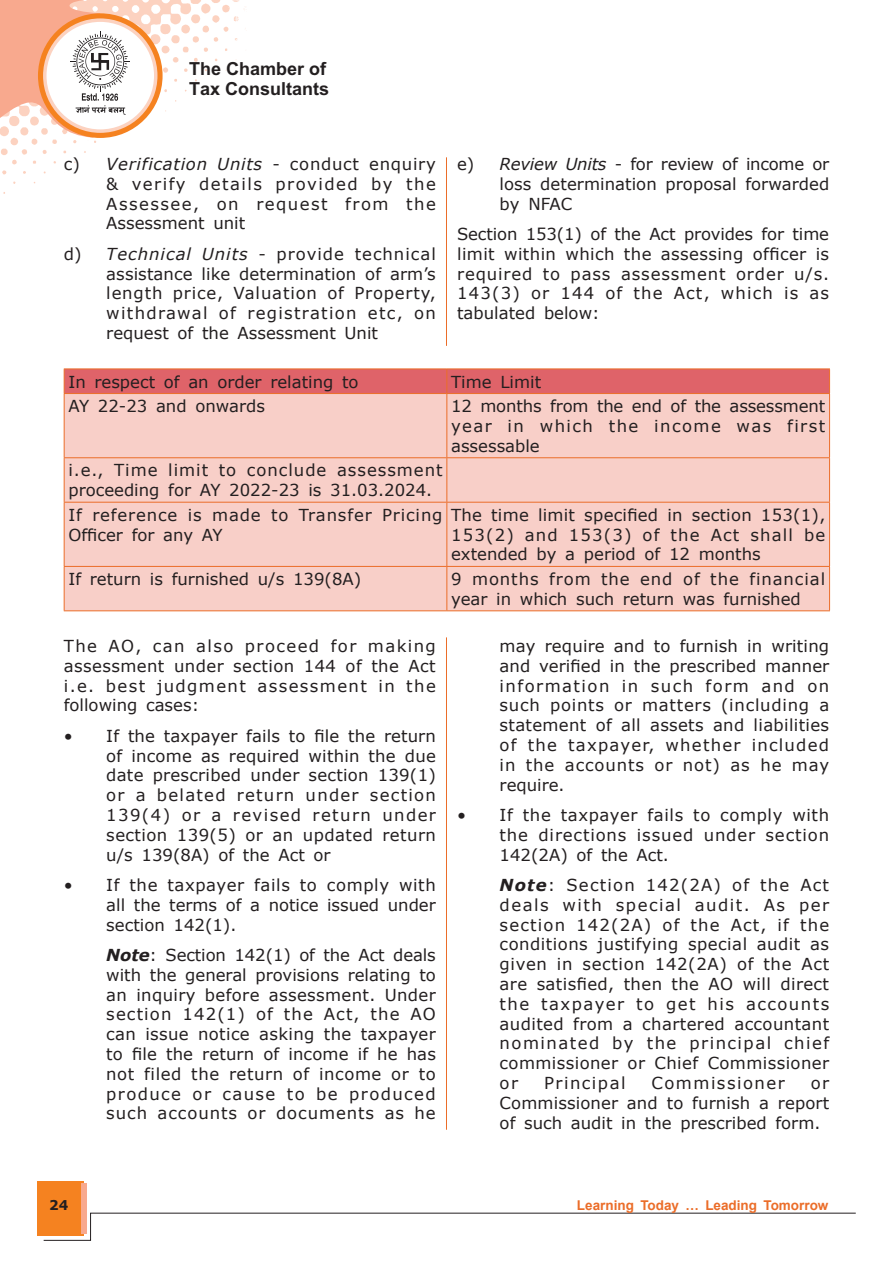
<style>
.page{position:relative;width:893px;height:1263px;background:#fff}
.page>*{position:absolute;margin:0;border:0;box-sizing:border-box;transform-origin:0 0}
.t1{font:700 18px/20.1px "Arial Greek";color:#231f20}
.body_text_1{font:16.5px/19.8px "Verdana";letter-spacing:.025em;color:#231f20;text-align:justify}
.body_text{font:16.5px/19.8px "Verdana";color:#231f20;text-align:justify}
.body_text-2{font:16.5px/19.8px "Verdana";letter-spacing:.06em;color:#231f20}
.body_text-3{font:16.5px/19.8px "Verdana";letter-spacing:.05em;color:#231f20}
.body_text_1-2{font:16.5px "Verdana";letter-spacing:.09em;color:#231f20}
.t2{font:700 13.5px "Arial";color:#eb6d29}
.t3{font:700 13.5px "Verdana";color:#231f20}
.s1{font-style:italic}
.s2{font-weight:700;font-style:italic}
</style>
<div class="page">
<img style="left:1px;top:0;width:245px;height:194px">
<svg style="left:38px;top:13px;width:125px;height:125px"></svg>
<div style="left:43px;top:18px;width:114px;height:115px;background:#fcd2c0;border-radius:50%"></div>
<div style="left:47px;top:22px;width:107px;height:107px;background:#fff;border-radius:50%"></div>
<svg style="left:0;top:0;width:130px;height:138px"></svg>
<div style="left:37px;top:1181px;width:47px;height:55px;background:#f58220"></div>
<div style="left:82px;top:1183px;width:5px;height:51px;background:#f8a98e"></div>
<svg style="left:43px;top:1212px;width:813px;height:29px"></svg>
<hr style="left:446px;top:157px;width:1px;height:189px;background:#eb6d29">
<div style="left:65px;top:394px;width:764px;height:216px;background:#f8cfc8"></div>
<div style="left:64px;top:369px;width:766px;height:24px;background:#df6369"></div>
<hr style="left:64px;top:393px;width:383px;height:1px;background:#eb6d29">
<hr style="left:64px;top:394px;width:1px;height:63px;background:#eb6d29">
<hr style="left:447px;top:393px;width:383px;height:1px;background:#eb6d29">
<hr style="left:446px;top:394px;width:1px;height:63px;background:#eb6d29">
<hr style="left:829px;top:394px;width:1px;height:63px;background:#eb6d29">
<hr style="left:64px;top:457px;width:383px;height:1px;background:#eb6d29">
<hr style="left:64px;top:458px;width:1px;height:44px;background:#eb6d29">
<hr style="left:447px;top:457px;width:383px;height:1px;background:#eb6d29">
<hr style="left:446px;top:458px;width:1px;height:44px;background:#eb6d29">
<hr style="left:829px;top:458px;width:1px;height:44px;background:#eb6d29">
<hr style="left:64px;top:502px;width:383px;height:1px;background:#eb6d29">
<hr style="left:64px;top:503px;width:1px;height:63px;background:#eb6d29">
<hr style="left:447px;top:502px;width:383px;height:1px;background:#eb6d29">
<hr style="left:446px;top:503px;width:1px;height:63px;background:#eb6d29">
<hr style="left:829px;top:503px;width:1px;height:63px;background:#eb6d29">
<hr style="left:64px;top:566px;width:383px;height:1px;background:#eb6d29">
<hr style="left:64px;top:567px;width:1px;height:43px;background:#eb6d29">
<hr style="left:447px;top:566px;width:383px;height:1px;background:#eb6d29">
<hr style="left:446px;top:567px;width:1px;height:43px;background:#eb6d29">
<hr style="left:829px;top:567px;width:1px;height:43px;background:#eb6d29">
<hr style="left:64px;top:610px;width:383px;height:1px;background:#eb6d29">
<hr style="left:447px;top:610px;width:383px;height:1px;background:#eb6d29">
<hr style="left:446px;top:637px;width:1px;height:493px;background:#eb6d29">
<p class="t1" style="left:189px;top:59px;width:141px">The Chamber of<br>Tax Consultants</p>
<p class="body_text_1" style="left:106px;top:154px;width:331px;text-indent:-43px">c) <span class="s1">Verification Units</span> - conduct enquiry &amp; verify details provided by the Assessee, on request from the Assessment unit</p>
<p class="body_text_1" style="left:106px;top:244px;width:331px;text-indent:-43px">d) <span class="s1">Technical Units</span> - provide technical assistance like determination of arm’s length price, Valuation of Property, withdrawal of registration etc, on request of the Assessment Unit</p>
<p class="body_text_1" style="left:500px;top:154px;width:331px;text-indent:-43px">e) <span class="s1">Review Units</span> - for review of income or loss determination proposal forwarded by NFAC</p>
<p class="body_text" style="left:457px;top:224px;width:374px">Section 153(1) of the Act provides for time limit within which the assessing officer is required to pass assessment order u/s.<br>143(3) or 144 of the Act, which is as tabulated below:</p>
<p class="body_text" style="left:68px;top:371px;width:292px">In respect of an order relating to</p>
<p class="body_text" style="left:451px;top:371px;width:92px">Time Limit</p>
<p class="body_text" style="left:68px;top:396px;width:198px">AY 22-23 and onwards</p>
<p class="body_text" style="left:451px;top:396px;width:376px">12 months from the end of the assessment year in which the income was first assessable</p>
<p class="body_text-2" style="left:68px;top:460px;width:376px">i.e., Time limit to conclude assessment proceeding for AY 2022-23 is 31.03.2024.</p>
<p class="body_text-3" style="left:68px;top:505px;width:376px">If reference is made to Transfer Pricing<br>Officer for any AY</p>
<p class="body_text" style="left:451px;top:505px;width:376px">The time limit specified in section 153(1), 153(2) and 153(3) of the Act shall be extended by a period of 12 months</p>
<p class="body_text" style="left:68px;top:569px;width:294px">If return is furnished u/s 139(8A)</p>
<p class="body_text" style="left:451px;top:569px;width:376px">9 months from the end of the financial year in which such return was furnished</p>
<p class="body_text" style="left:64px;top:636px;width:374px">The AO, can also proceed for making assessment under section 144 of the Act i.e. best judgment assessment in the following cases:</p>
<p class="body_text_1" style="left:106px;top:726px;width:331px;text-indent:-43px">• If the taxpayer fails to file the return of income as required within the due date prescribed under section 139(1) or a belated return under section 139(4) or a revised return under section 139(5) or an updated return u/s 139(8A) of the Act or</p>
<p class="body_text_1" style="left:106px;top:875px;width:331px;text-indent:-43px">• If the taxpayer fails to comply with all the terms of a notice issued under section 142(1).</p>
<p class="body_text_1" style="left:106px;top:945px;width:331px"><span class="s2">Note</span>: Section 142(1) of the Act deals with the general provisions relating to an inquiry before assessment. Under section 142(1) of the Act, the AO can issue notice asking the taxpayer to file the return of income if he has not filed the return of income or to produce or cause to be produced such accounts or documents as he</p>
<p class="body_text_1" style="left:500px;top:636px;width:331px">may require and to furnish in writing and verified in the prescribed manner information in such form and on such points or matters (including a statement of all assets and liabilities of the taxpayer, whether included in the accounts or not) as he may require.</p>
<p class="body_text_1" style="left:500px;top:805px;width:331px;text-indent:-43px">• If the taxpayer fails to comply with the directions issued under section 142(2A) of the Act.</p>
<p class="body_text_1" style="left:500px;top:875px;width:331px"><span class="s2">Note</span>: Section 142(2A) of the Act deals with special audit. As per section 142(2A) of the Act, if the conditions justifying special audit as given in section 142(2A) of the Act are satisfied, then the AO will direct the taxpayer to get his accounts audited from a chartered accountant nominated by the principal chief commissioner or Chief Commissioner or</p>
<p class="body_text_1-2" style="left:544px;top:1072px;width:83px">Principal</p>
<p class="body_text_1-2" style="left:651px;top:1072px;width:135px">Commissioner</p>
<p class="body_text_1" style="left:500px;top:1073px;width:331px;text-indent:311px">or Commissioner and to furnish a report of such audit in the prescribed form.</p>
<p class="t3" style="left:49px;top:1195px;width:21px">24</p>
<p class="t2" style="left:577px;top:1196px;width:253px">Learning Today … Leading Tomorrow</p>
</div>
